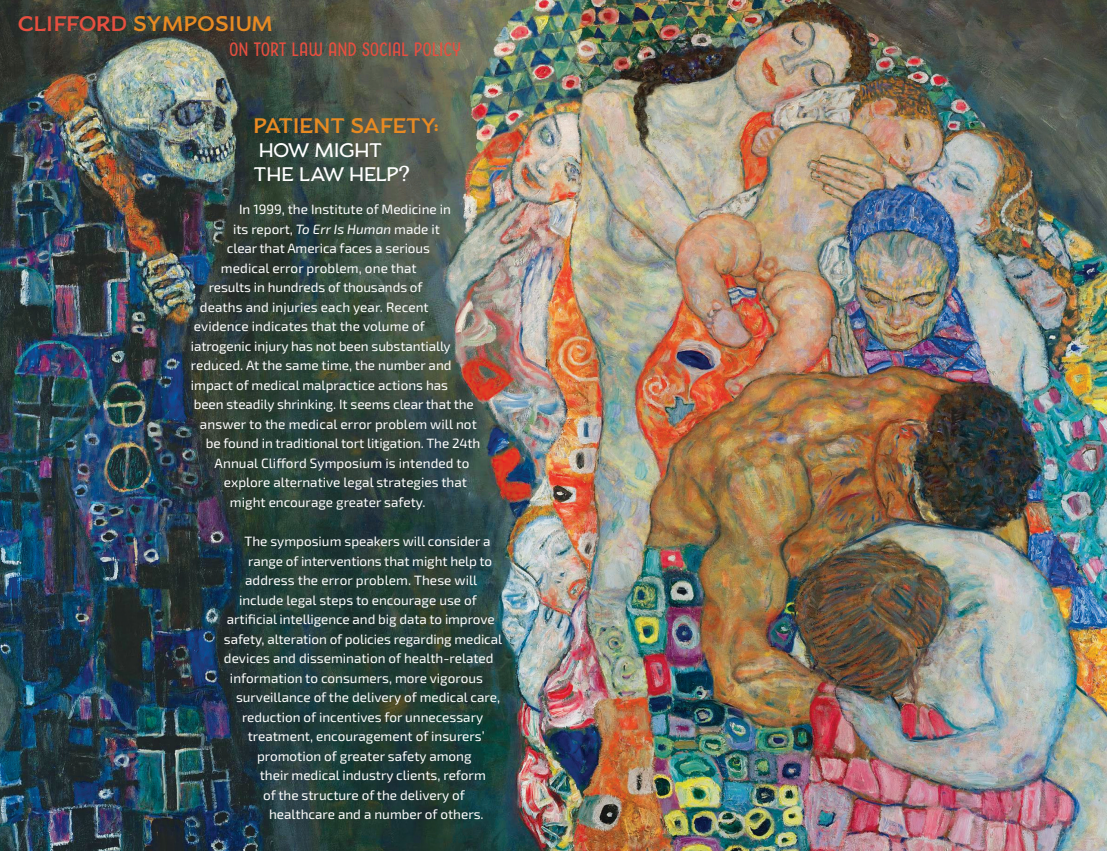
<style>
.page{position:relative;width:1107px;height:851px;background:#fff}
.page>*{position:absolute;margin:0;border:0;box-sizing:border-box;transform-origin:0 0}
.t1{font:700 22.5px "Boucherie Flared";letter-spacing:.02em;color:#e88a22}
.t2{font:21px "Boucherie Flared";letter-spacing:.02em;color:#fff}
.t3{font:18px "Boucherie Sans";letter-spacing:.03em;color:#e74f40}
.t4{font:13.5px "Exo 2.0";color:#fff}
.s1{color:#e74f40}
.s2{font-style:italic}
</style>
<div class="page">
<img style="left:0;top:0;width:1107px;height:850px">
<p class="t1" style="left:18px;top:10px;width:256px"><span class="s1">CLIFFORD</span> SYMPOSIUM</p>
<p class="t3" style="left:230px;top:38px;width:233px">ON TORT LAW AND SOCIAL POLICY</p>
<p class="t1" style="left:254px;top:112px;width:186px">PATIENT SAFETY:</p>
<p class="t2" style="left:259px;top:138px;width:124px">HOW MIGHT</p>
<p class="t2" style="left:254px;top:162px;width:157px">THE LAW HELP?</p>
<p class="t4" style="left:239px;top:202px;width:213px">In 1999, the Institute of Medicine in</p>
<p class="t4" style="left:233px;top:221px;width:209px">its report, <span class="s2">To Err Is Human</span> made it</p>
<p class="t4" style="left:227px;top:241px;width:204px">clear that America faces a serious</p>
<p class="t4" style="left:221px;top:260px;width:197px">medical error problem, one that</p>
<p class="t4" style="left:209px;top:280px;width:215px">results in hundreds of thousands of</p>
<p class="t4" style="left:200px;top:299px;width:230px">deaths and injuries each year. Recent</p>
<p class="t4" style="left:194px;top:319px;width:233px">evidence indicates that the volume of</p>
<p class="t4" style="left:191px;top:338px;width:261px">iatrogenic injury has not been substantially</p>
<p class="t4" style="left:191px;top:358px;width:262px">reduced. At the same time, the number and</p>
<p class="t4" style="left:191px;top:377px;width:259px">impact of medical malpractice actions has</p>
<p class="t4" style="left:194px;top:397px;width:282px">been steadily shrinking. It seems clear that the</p>
<p class="t4" style="left:200px;top:416px;width:279px">answer to the medical error problem will not</p>
<p class="t4" style="left:206px;top:436px;width:276px">be found in traditional tort litigation. The 24th</p>
<p class="t4" style="left:215px;top:455px;width:256px">Annual Clifford Symposium is intended to</p>
<p class="t4" style="left:224px;top:475px;width:244px">explore alternative legal strategies that</p>
<p class="t4" style="left:230px;top:494px;width:197px">might encourage greater safety.</p>
<p class="t4" style="left:245px;top:533px;width:248px">The symposium speakers will consider a</p>
<p class="t4" style="left:248px;top:553px;width:246px">range of interventions that might help to</p>
<p class="t4" style="left:245px;top:572px;width:234px">address the error problem. These will</p>
<p class="t4" style="left:239px;top:592px;width:239px">include legal steps to encourage use of</p>
<p class="t4" style="left:227px;top:611px;width:269px">artificial intelligence and big data to improve</p>
<p class="t4" style="left:224px;top:631px;width:280px">safety, alteration of policies regarding medical</p>
<p class="t4" style="left:224px;top:650px;width:271px">devices and dissemination of health-related</p>
<p class="t4" style="left:230px;top:670px;width:254px">information to consumers, more vigorous</p>
<p class="t4" style="left:236px;top:689px;width:266px">surveillance of the delivery of medical care,</p>
<p class="t4" style="left:242px;top:709px;width:243px">reduction of incentives for unnecessary</p>
<p class="t4" style="left:248px;top:728px;width:238px">treatment, encouragement of insurers’</p>
<p class="t4" style="left:257px;top:748px;width:216px">promotion of greater safety among</p>
<p class="t4" style="left:260px;top:767px;width:228px">their medical industry clients, reform</p>
<p class="t4" style="left:263px;top:787px;width:203px">of the structure of the delivery of</p>
<p class="t4" style="left:269px;top:806px;width:216px">healthcare and a number of others.</p>
</div>
